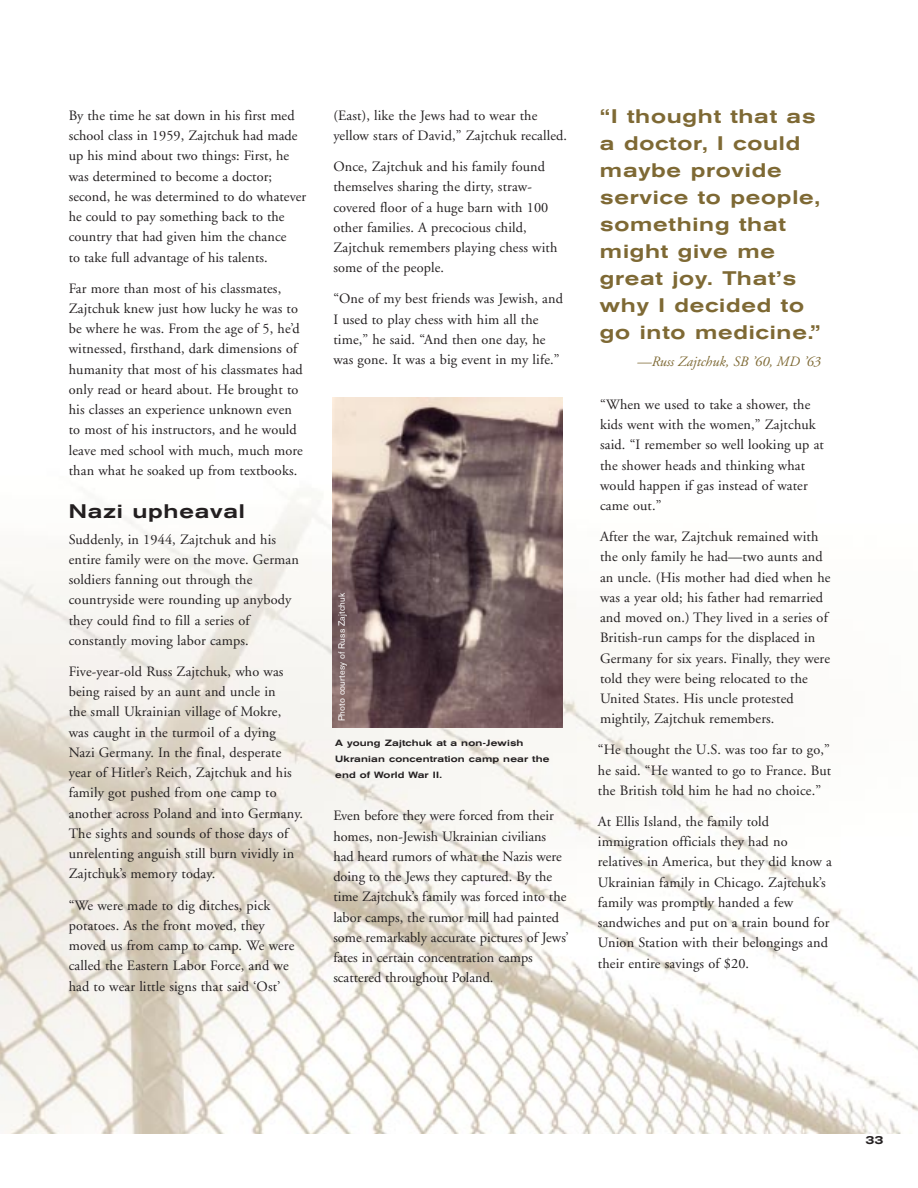
<style>
.page{position:relative;width:918px;height:1188px;background:#fff}
.page>*{position:absolute;margin:0;border:0;box-sizing:border-box;transform-origin:0 0}
.t1{font:500 expanded 19.5px/27px "Akzidenz Grotesk BE";letter-spacing:.035em;color:#7e6934}
.t2{font:500 expanded 19.5px "Akzidenz Grotesk BE";letter-spacing:.04em;color:#231f20}
.t3{font:14.25px/20.2px "Adobe Garamond";letter-spacing:.01em;color:#231f20}
.t4{font:italic 14.25px "Adobe Garamond";color:#7e6934}
.t5{font:500 expanded 12px "Akzidenz Grotesk BE";color:#231f20}
.t6{font:500 expanded 9px/15.8px "Akzidenz Grotesk BE";letter-spacing:.015em;color:#231f20}
.t7{font:9px "Akzidenz Grotesk BE";letter-spacing:.01em;color:#fff}
</style>
<div class="page">
<img style="left:0;top:452px;width:918px;height:682px">
<img style="left:333px;top:398px;width:230px;height:329px">
<p class="t3" style="left:69px;top:106px;width:239px">By the time he sat down in his first med school class in 1959, Zajtchuk had made up his mind about two things: First, he was determined to become a doctor; second, he was determined to do whatever he could to pay something back to the country that had given him the chance<br>to take full advantage of his talents.</p>
<p class="t3" style="left:69px;top:279px;width:236px">Far more than most of his classmates, Zajtchuk knew just how lucky he was to be where he was. From the age of 5, he’d witnessed, firsthand, dark dimensions of humanity that most of his classmates had only read or heard about. He brought to his classes an experience unknown even to most of his instructors, and he would leave med school with much, much more than what he soaked up from textbooks.</p>
<h1 class="t2" style="left:69px;top:504px;width:178px">Nazi upheaval</h1>
<p class="t3" style="left:69px;top:530px;width:232px">Suddenly, in 1944, Zajtchuk and his entire family were on the move. German soldiers fanning out through the countryside were rounding up anybody they could find to fill a series of constantly moving labor camps.</p>
<p class="t3" style="left:69px;top:663px;width:236px">Five-year-old Russ Zajtchuk, who was being raised by an aunt and uncle in<br>the small Ukrainian village of Mokre, was caught in the turmoil of a dying Nazi Germany. In the final, desperate year of Hitler’s Reich, Zajtchuk and his family got pushed from one camp to another across Poland and into Germany.<br>The sights and sounds of those days of unrelenting anguish still burn vividly in Zajtchuk’s memory today.</p>
<p class="t3" style="left:69px;top:896px;width:227px">“We were made to dig ditches, pick potatoes. As the front moved, they moved us from camp to camp. We were called the Eastern Labor Force, and we had to wear little signs that said ‘Ost’</p>
<p class="t3" style="left:333px;top:106px;width:235px">(East), like the Jews had to wear the yellow stars of David,” Zajtchuk recalled.</p>
<p class="t3" style="left:333px;top:158px;width:226px">Once, Zajtchuk and his family found themselves sharing the dirty, straw&shy;covered floor of a huge barn with 100 other families. A precocious child, Zajtchuk remembers playing chess with some of the people.</p>
<p class="t3" style="left:333px;top:290px;width:231px">“One of my best friends was Jewish, and I used to play chess with him all the time,” he said. “And then one day, he was gone. It was a big event in my life.”</p>
<p class="t7" style="left:338px;top:721px;width:130px;rotate:-90deg">Photo courtesy of Russ Zajtchuk</p>
<p class="t6" style="left:335px;top:736px;width:216px">A young Zajtchuk at a non-Jewish<br>Ukranian concentration camp near the end of World War II.</p>
<p class="t3" style="left:333px;top:807px;width:237px">Even before they were forced from their homes, non-Jewish Ukrainian civilians had heard rumors of what the Nazis were doing to the Jews they captured. By the time Zajtchuk’s family was forced into the labor camps, the rumor mill had painted some remarkably accurate pictures of Jews’ fates in certain concentration camps scattered throughout Poland.</p>
<h1 class="t1" style="left:600px;top:105px;width:222px">“I thought that as a doctor, I could maybe provide service to people, something that might give me great joy. That’s why I decided to go into medicine.”</h1>
<p class="t4" style="left:637px;top:356px;width:185px">—Russ Zajtchuk, SB ’60, MD ’63</p>
<p class="t3" style="left:600px;top:395px;width:225px">“When we used to take a shower, the kids went with the women,” Zajtchuk said. “I remember so well looking up at the shower heads and thinking what would happen if gas instead of water came out.”</p>
<p class="t3" style="left:600px;top:528px;width:232px">After the war, Zajtchuk remained with the only family he had—two aunts and an uncle. (His mother had died when he was a year old; his father had remarried and moved on.) They lived in a series of British-run camps for the displaced in Germany for six years. Finally, they were told they were being relocated to the United States. His uncle protested mightily, Zajtchuk remembers.</p>
<p class="t3" style="left:598px;top:741px;width:235px;text-align:justify">“He thought the U.S. was too far to go,” he said. “He wanted to go to France. But the British told him he had no choice.”</p>
<p class="t3" style="left:598px;top:813px;width:236px">At Ellis Island, the family told immigration officials they had no relatives in America, but they did know a Ukrainian family in Chicago. Zajtchuk’s family was promptly handed a few sandwiches and put on a train bound for Union Station with their belongings and their entire savings of $20.</p>
<p class="t5" style="left:866px;top:1135px;width:19px">33</p>
</div>
